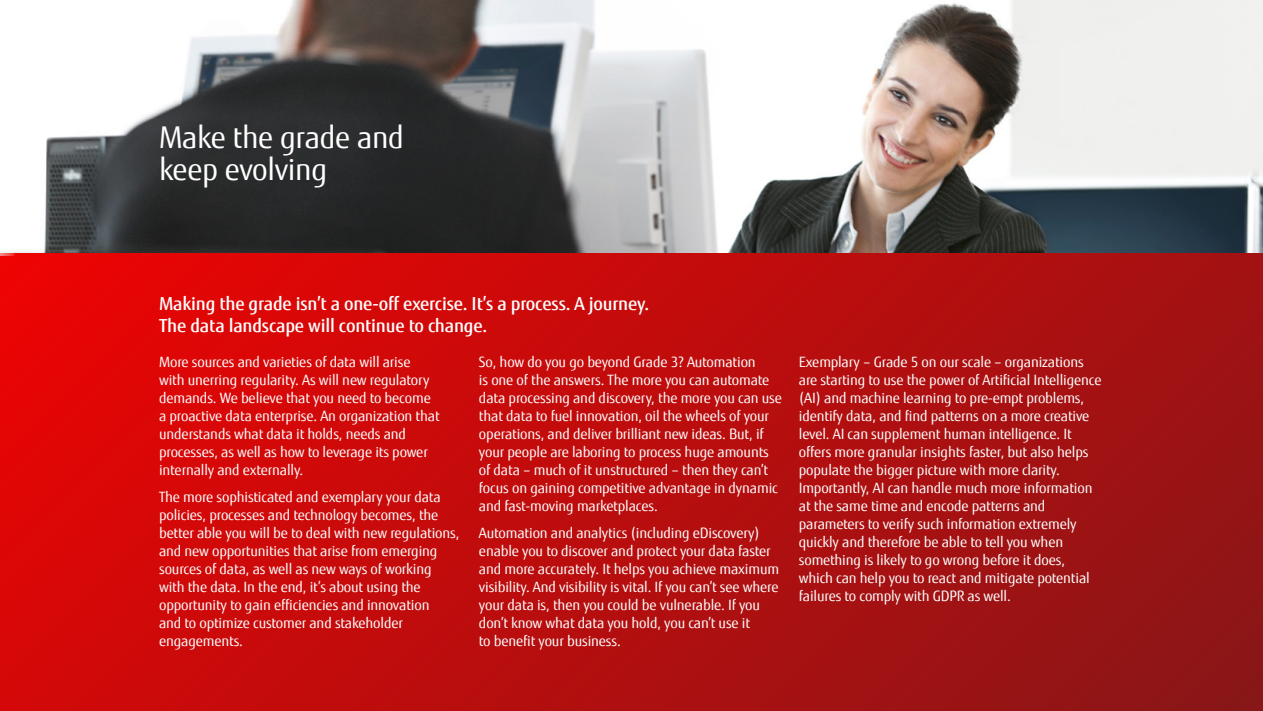
<style>
.page{position:relative;width:1263px;height:711px;background:#fff}
.page>*{position:absolute;margin:0;border:0;box-sizing:border-box;transform-origin:0 0}
.t1{font:30px/32.1px "Fujitsu Sans";letter-spacing:-.01em;color:#fff}
.t2{font:500 18px/22.5px "Fujitsu Sans";letter-spacing:-.01em;color:#fff}
.t3{font:14.25px/18px "Fujitsu Sans";letter-spacing:-.01em;color:#fff}
</style>
<div class="page">
<div style="left:0;top:0;width:1263px;height:710px;background:linear-gradient(to right,#e20606,#951415)"></div>
<svg style="left:134px;top:0;width:1129px;height:253px"></svg>
<svg style="left:0;top:0;width:134px;height:255px"></svg>
<h1 class="t1" style="left:159px;top:121px;width:246px">Make the grade and keep evolving</h1>
<p class="t2" style="left:159px;top:292px;width:492px">Making the grade isn’t a one-off exercise. It’s a process. A journey.<br>The data landscape will continue to change.</p>
<p class="t3" style="left:159px;top:352px;width:282px">More sources and varieties of data will arise<br>with unerring regularity. As will new regulatory demands. We believe that you need to become a proactive data enterprise. An organization that understands what data it holds, needs and processes, as well as how to leverage its power internally and externally.</p>
<p class="t3" style="left:159px;top:487px;width:302px">The more sophisticated and exemplary your data policies, processes and technology becomes, the better able you will be to deal with new regulations, and new opportunities that arise from emerging sources of data, as well as new ways of working with the data. In the end, it’s about using the opportunity to gain efficiencies and innovation<br>and to optimize customer and stakeholder engagements.</p>
<p class="t3" style="left:479px;top:352px;width:305px">So, how do you go beyond Grade 3? Automation<br>is one of the answers. The more you can automate data processing and discovery, the more you can use that data to fuel innovation, oil the wheels of your operations, and deliver brilliant new ideas. But, if your people are laboring to process huge amounts of data – much of it unstructured – then they can’t focus on gaining competitive advantage in dynamic and fast-moving marketplaces.</p>
<p class="t3" style="left:479px;top:523px;width:302px">Automation and analytics (including eDiscovery) enable you to discover and protect your data faster and more accurately. It helps you achieve maximum visibility. And visibility is vital. If you can’t see where your data is, then you could be vulnerable. If you don’t know what data you hold, you can’t use it<br>to benefit your business.</p>
<p class="t3" style="left:799px;top:352px;width:304px">Exemplary – Grade 5 on our scale – organizations are starting to use the power of Artificial Intelligence (AI) and machine learning to pre-empt problems, identify data, and find patterns on a more creative level. AI can supplement human intelligence. It offers more granular insights faster, but also helps populate the bigger picture with more clarity.<br>Importantly, AI can handle much more information at the same time and encode patterns and parameters to verify such information extremely quickly and therefore be able to tell you when something is likely to go wrong before it does, which can help you to react and mitigate potential failures to comply with GDPR as well.</p>
</div>
